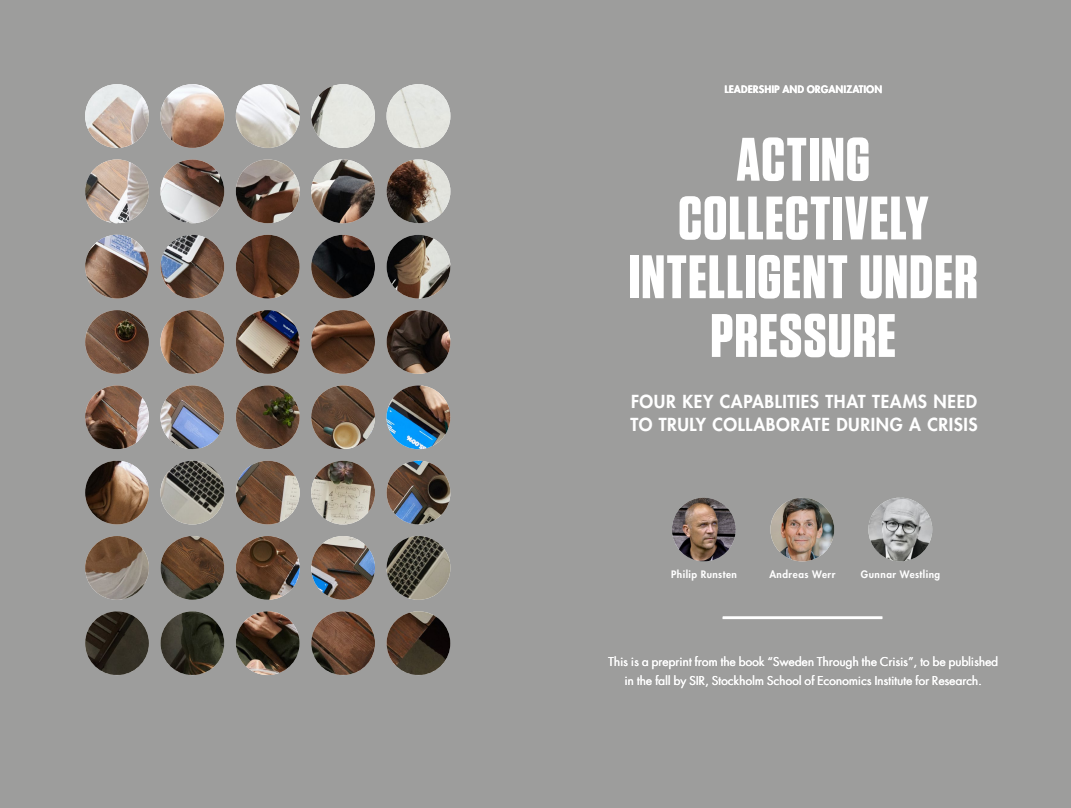
<style>
.page{position:relative;width:1071px;height:808px;background:#fff}
.page>*{position:absolute;margin:0;border:0;box-sizing:border-box;transform-origin:0 0}
.t1{font:700 61.25px/58.8px "Tungsten";letter-spacing:.02em;color:#fff;text-align:center}
.t2{font:800 17.5px/23.8px "Futura Std";letter-spacing:.035em;color:#fff}
.t3{font:11.88px/18.8px "Futura Std";color:#fff;text-align:center}
.t4{font:800 10px "Futura Std";letter-spacing:.04em;color:#fff}
</style>
<div class="page">
<div style="left:0;top:0;width:1070px;height:808px;background:#9d9d9c"></div>
<svg style="left:85px;top:449px;width:365px;height:226px"></svg>
<img style="left:85px;top:84px;width:365px;height:365px">
<hr style="left:722px;top:616px;width:160px;height:3px;background:#fff">
<img style="left:671px;top:498px;width:64px;height:63px;border-radius:32px">
<img style="left:868px;top:498px;width:63px;height:63px;border-radius:32px">
<img style="left:770px;top:498px;width:64px;height:63px;border-radius:32px">
<p class="t4" style="left:724px;top:83px;width:159px">LEADERSHIP AND ORGANIZATION</p>
<h1 class="t1" style="left:628px;top:132px;width:350px">ACTING<br>COLLECTIVELY<br>INTELLIGENT UNDER<br>PRESSURE</h1>
<h2 class="t2" style="left:630px;top:389px;width:348px">FOUR KEY CAPABLITIES THAT TEAMS NEED<br>TO TRULY COLLABORATE DURING A CRISIS</h2>
<p class="t4" style="left:671px;top:568px;width:67px">Philip Runsten</p>
<p class="t4" style="left:769px;top:568px;width:67px">Andreas Werr</p>
<p class="t4" style="left:860px;top:568px;width:81px">Gunnar Westling</p>
<p class="t3" style="left:608px;top:653px;width:391px">This is a preprint from the book “Sweden Through the Crisis”, to be published in the fall by SIR, Stockholm School of Economics Institute for Research.</p>
</div>
